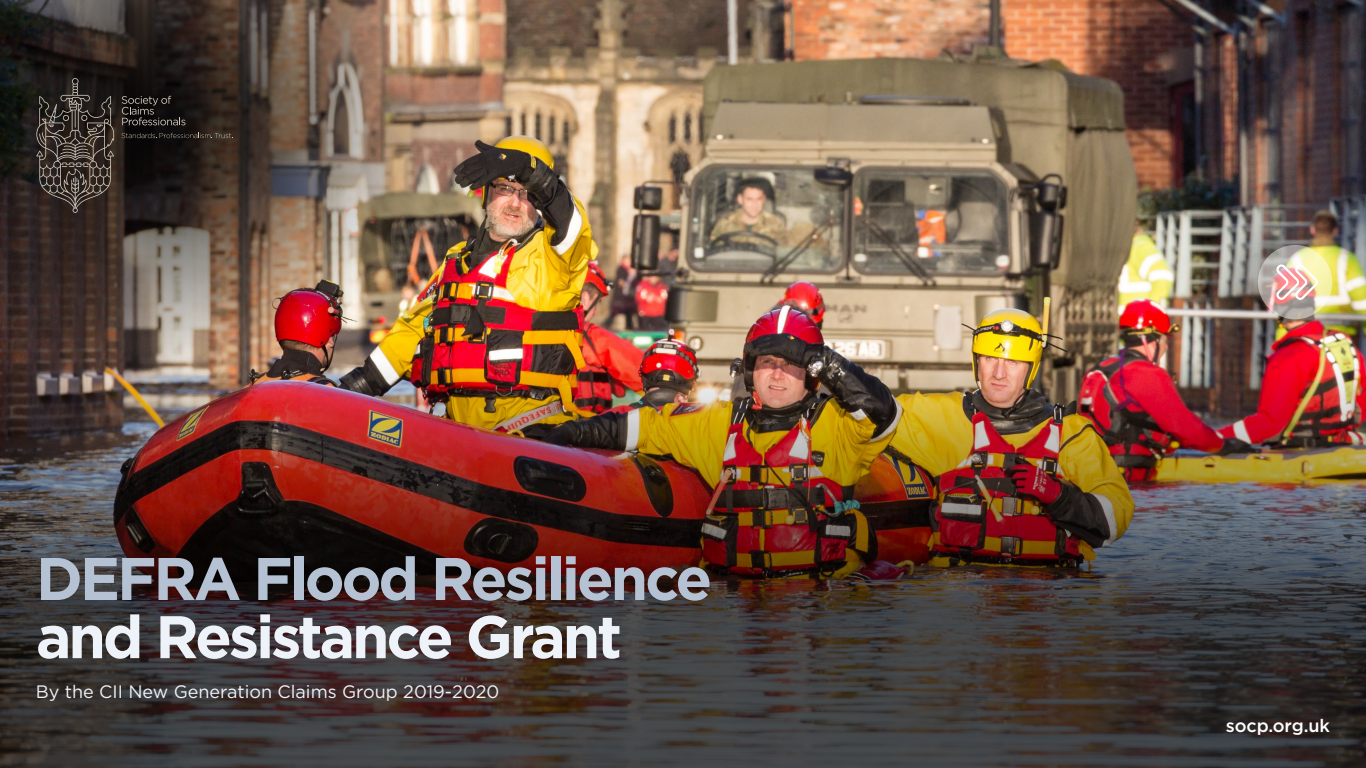
<style>
.page{position:relative;width:1366px;height:768px;background:#fff}
.page>*{position:absolute;margin:0;border:0;box-sizing:border-box;transform-origin:0 0}
.t1{font:700 60px "Gotham";letter-spacing:-.05em;color:#b5c2d3}
.t2{font:700 60px "Gotham";letter-spacing:-.05em;color:#eef2f9}
.t3{font:18px "Gotham";color:#eef2f9}
.t4{font:500 18px "Gotham";letter-spacing:-.005em;color:#fff}
</style>
<div class="page">
<img style="left:421px;top:0;width:945px;height:262px">
<img style="left:0;top:0;width:421px;height:262px">
<svg style="left:10px;top:0;width:395px;height:249px"></svg>
<img style="left:0;top:262px;width:1366px;height:506px">
<svg style="left:1258px;top:245px;width:74px;height:74px"></svg>
<svg style="left:1276px;top:264px;width:42px;height:36px"></svg>
<svg style="left:36px;top:78px;width:78px;height:135px"></svg>
<svg style="left:122px;top:133px;width:111px;height:5px"></svg>
<svg style="left:122px;top:96px;width:63px;height:29px"></svg>
<h1 class="t1" style="left:36px;top:542px;width:678px">DEFRA Flood Resilience</h1>
<h1 class="t2" style="left:36px;top:601px;width:588px">and Resistance Grant</h1>
<p class="t3" style="left:36px;top:680px;width:465px">By the CII New Generation Claims Group 2019-2020</p>
<p class="t4" style="left:1226px;top:715px;width:106px">socp.org.uk</p>
</div>
